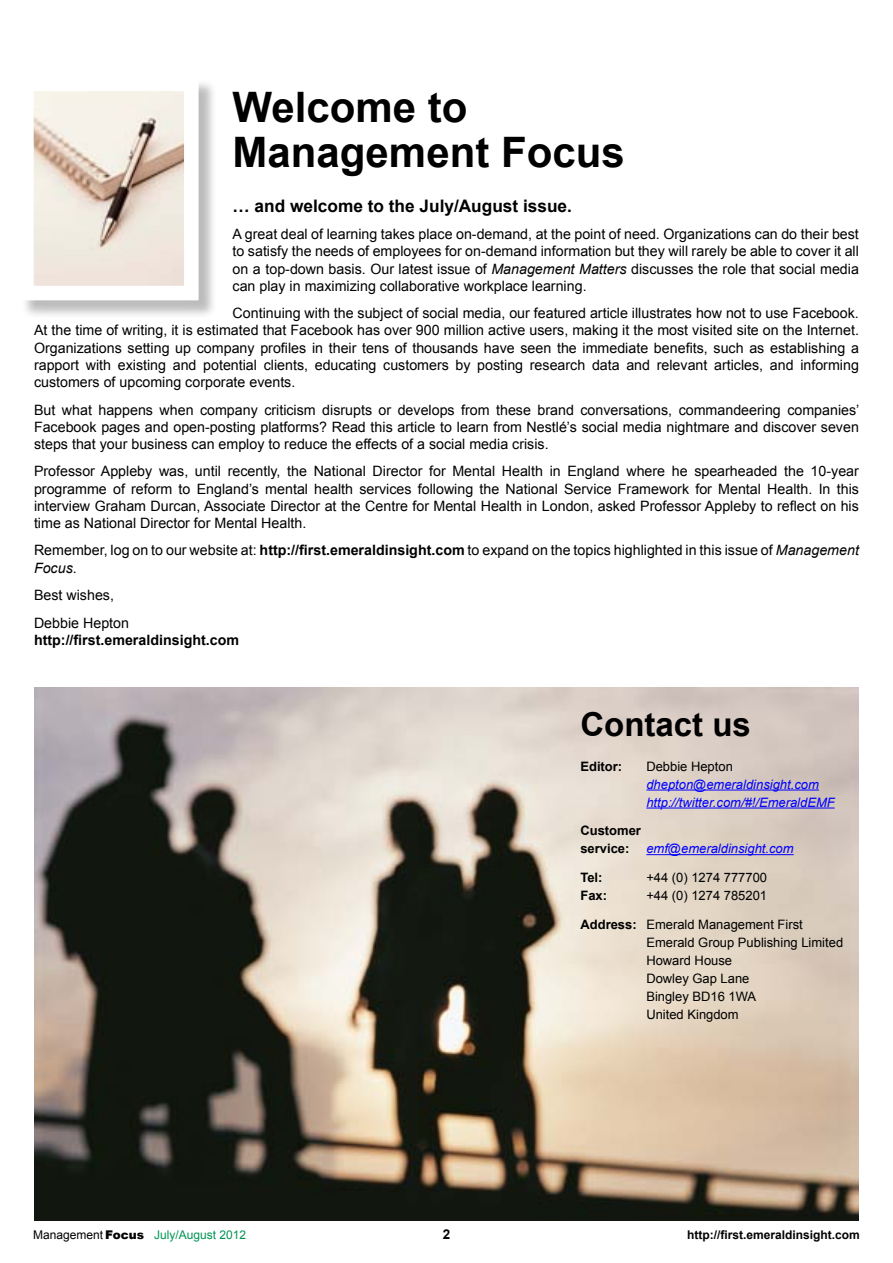
<style>
.page{position:relative;width:893px;height:1263px;background:#fff}
.page>*{position:absolute;margin:0;border:0;box-sizing:border-box;transform-origin:0 0}
.t1{font:700 42px/45px "Arial";color:#000}
.t2{font:700 33px "Arial";color:#000}
.t3{font:700 17.25px "Arial";color:#000}
.t4{font:14.25px/17.1px "Arial";color:#000;text-align:justify}
.t5{font:700 14.25px "Arial";color:#000}
.t6{font:700 13.5px "Arial";color:#000}
.t7{font:12.9px/18px "Arial";color:#000}
.t8{font:italic 12.9px/18px "Arial";color:#00f}
.t9{font:700 12.9px/18px "Arial";color:#000}
.t10{font:700 12px "Arial";color:#000}
.t11{font:12px "Arial";color:#009453}
.s1{font-style:italic}
.s2{font-weight:700}
.s3{color:#000}
.s4{font-weight:900;color:#000}
</style>
<div class="page">
<img style="left:34px;top:688px;width:825px;height:532px">
<hr style="left:646px;top:789px;width:173px;height:1px;background:#00f">
<hr style="left:646px;top:807px;width:188px;height:1px;background:#00f">
<hr style="left:646px;top:854px;width:148px;height:1px;background:#00f">
<div style="left:22px;top:79px;width:195px;height:240px;background:#000;opacity:.27"></div>
<img style="left:35px;top:93px;width:148px;height:191px">
<div style="left:19px;top:77px;width:180px;height:223px;border:15px solid #fff"></div>
<h1 class="t1" style="left:233px;top:86px;width:394px">Welcome to<br>Management Focus</h1>
<p class="t3" style="left:233px;top:194px;width:341px">… and welcome to the July/August issue.</p>
<p class="t4" style="left:233px;top:226px;width:628px">A great deal of learning takes place on-demand, at the point of need. Organizations can do their best to satisfy the needs of employees for on-demand information but they will rarely be able to cover it all on a top-down basis. Our latest issue of <span class="s1">Management Matters</span> discusses the role that social media can play in maximizing collaborative workplace learning.</p>
<p class="t4" style="left:34px;top:305px;width:826px;text-indent:199px">Continuing with the subject of social media, our featured article illustrates how not to use Facebook.<br>At the time of writing, it is estimated that Facebook has over 900 million active users, making it the most visited site on the Internet.<br>Organizations setting up company profiles in their tens of thousands have seen the immediate benefits, such as establishing a rapport with existing and potential clients, educating customers by posting research data and relevant articles, and informing customers of upcoming corporate events.</p>
<p class="t4" style="left:34px;top:401px;width:827px">But what happens when company criticism disrupts or develops from these brand conversations, commandeering companies’ Facebook pages and open-posting platforms? Read this article to learn from Nestlé’s social media nightmare and discover seven steps that your business can employ to reduce the effects of a social media crisis.</p>
<p class="t4" style="left:34px;top:463px;width:826px">Professor Appleby was, until recently, the National Director for Mental Health in England where he spearheaded the 10-year programme of reform to England’s mental health services following the National Service Framework for Mental Health. In this interview Graham Durcan, Associate Director at the Centre for Mental Health in London, asked Professor Appleby to reflect on his time as National Director for Mental Health.</p>
<p class="t4" style="left:34px;top:542px;width:826px">Remember, log on to our website at: <span class="s2">http://first.emeraldinsight.com</span> to expand on the topics highlighted in this issue of <span class="s1">Management<br>Focus</span>.</p>
<p class="t4" style="left:34px;top:582px;width:97px;line-height:27.8px">Best wishes,<br>Debbie Hepton</p>
<p class="t5" style="left:34px;top:631px;width:207px">http://first.emeraldinsight.com</p>
<h2 class="t2" style="left:580px;top:703px;width:172px">Contact us</h2>
<p class="t9" style="left:580px;top:757px;width:43px">Editor:</p>
<p class="t7" style="left:646px;top:757px;width:88px">Debbie Hepton</p>
<p class="t8" style="left:646px;top:775px;width:190px">dhepton@emeraldinsight.com http://twitter.com/#!/EmeraldEMF</p>
<p class="t9" style="left:580px;top:822px;width:62px">Customer service:</p>
<p class="t8" style="left:646px;top:840px;width:149px">emf@emeraldinsight.com</p>
<p class="t9" style="left:580px;top:869px;width:24px">Tel:</p>
<p class="t7" style="left:646px;top:868px;width:122px">+44 (0) 1274 777700</p>
<p class="t9" style="left:580px;top:887px;width:28px">Fax:</p>
<p class="t7" style="left:646px;top:886px;width:122px">+44 (0) 1274 785201</p>
<p class="t7" style="left:646px;top:915px;width:198px;text-indent:-66px"><span class="s2">Address:</span> Emerald Management First<br>Emerald Group Publishing Limited<br>Howard House<br>Dowley Gap Lane<br>Bingley BD16 1WA<br>United Kingdom</p>
<p class="t11" style="left:33px;top:1226px;width:215px"><span class="s3">Management</span> <span class="s4">Focus</span> July/August 2012</p>
<p class="t6" style="left:443px;top:1225px;width:9px">2</p>
<p class="t10" style="left:687px;top:1226px;width:174px">http://first.emeraldinsight.com</p>
</div>
